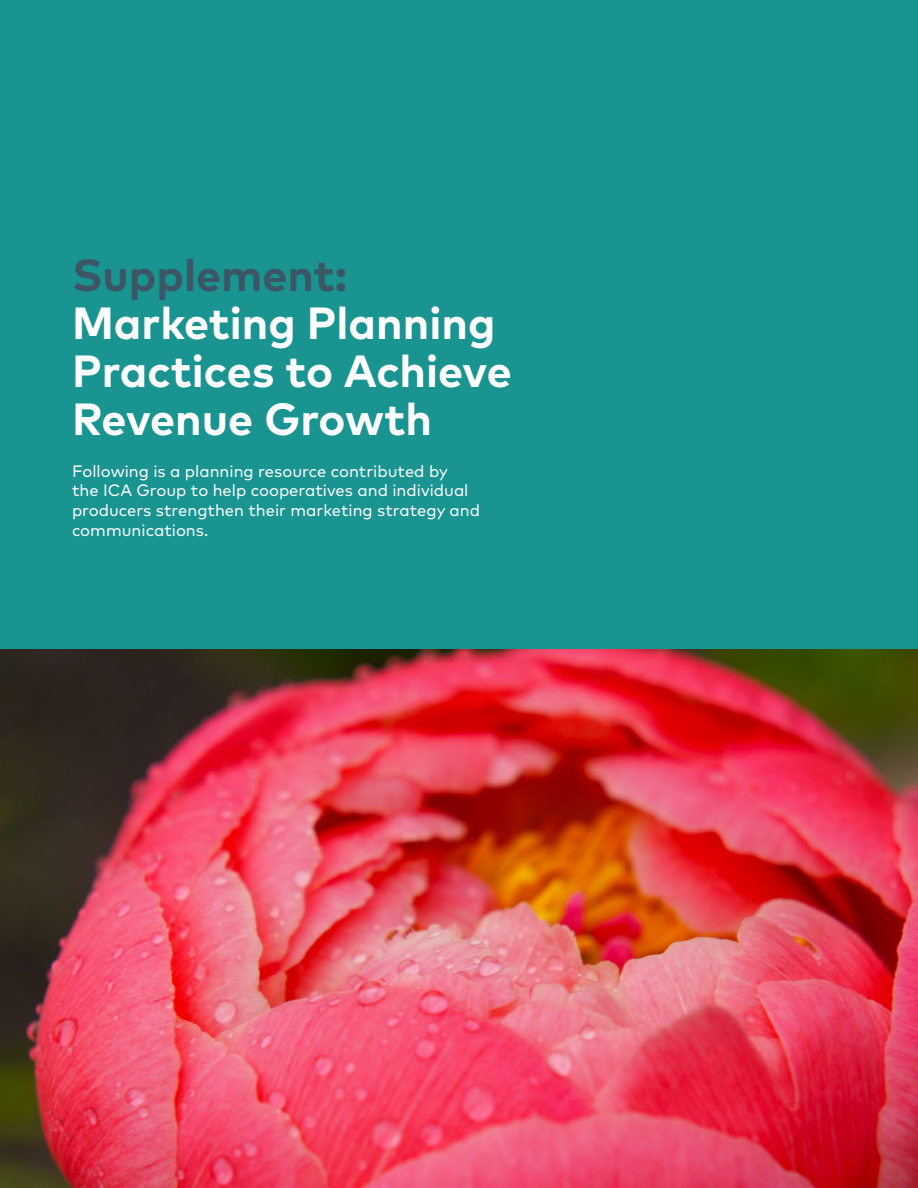
<style>
.page{position:relative;width:918px;height:1188px;background:#199490}
.page>*{position:absolute;margin:0;border:0;box-sizing:border-box;transform-origin:0 0}
.t1{font:700 45px/48px "Mark OT";color:#fff}
.t2{font:700 45px "Mark OT";color:#3c5665}
.t3{font:16.5px/19.8px "Mark OT";color:#fff}
</style>
<div class="page">
<img style="left:0;top:650px;width:918px;height:538px">
<p class="t2" style="left:72px;top:246px;width:277px">Supplement:</p>
<p class="t1" style="left:72px;top:298px;width:441px">Marketing Planning<br>Practices to Achieve<br>Revenue Growth</p>
<p class="t3" style="left:72px;top:461px;width:410px">Following is a planning resource contributed by<br>the ICA Group to help cooperatives and individual producers strengthen their marketing strategy and communications.</p>
</div>
